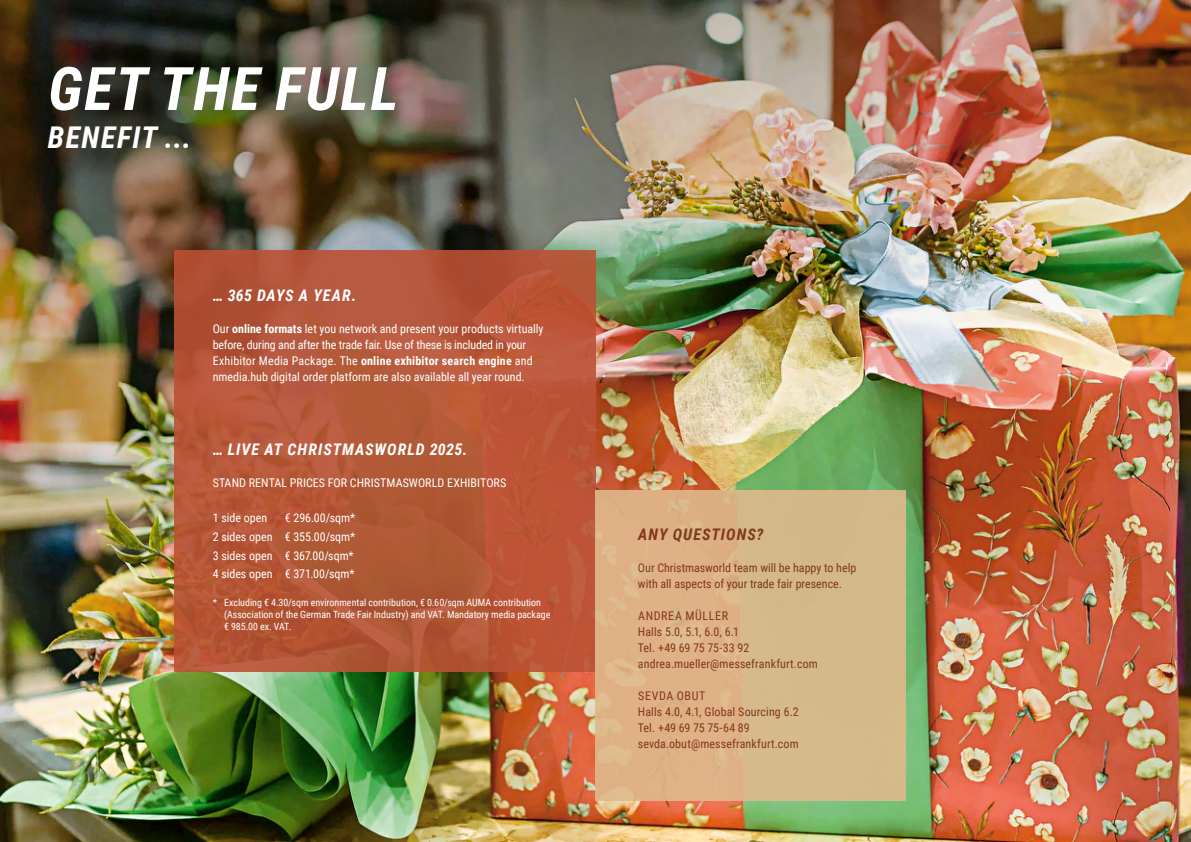
<style>
.page{position:relative;width:1191px;height:842px;background:#fff}
.page>*{position:absolute;margin:0;border:0;box-sizing:border-box;transform-origin:0 0}
.t1{font:italic 700 60px "Roboto Condensed";letter-spacing:.03em;color:#fff}
.t2{font:italic 700 30px "Roboto Condensed";letter-spacing:.05em;color:#fff}
.t3{font:italic 700 16px "Roboto Condensed";letter-spacing:.06em;color:#fff}
.t4{font:italic 700 16px "Roboto Condensed";letter-spacing:.06em;color:#82381f}
.t5{font:12px/16px "Roboto Condensed";color:#fff}
.t6{font:12px/16px "Roboto Condensed";letter-spacing:.005em;color:#82381f}
.t7{font:10px/12px "Roboto Condensed";letter-spacing:-.005em;color:#fff}
.s1{font-weight:700}
</style>
<div class="page">
<img style="left:0;top:0;width:1191px;height:842px">
<div style="left:174px;top:251px;width:421px;height:421px;background:linear-gradient(to right,#b25738,#b95637)"></div>
<div style="left:595px;top:490px;width:310px;height:310px;background:#d6b888"></div>
<div style="left:0;top:15px;width:441px;height:185px;background:#000;opacity:.75"></div>
<h1 class="t1" style="left:48px;top:47px;width:352px">GET THE FULL</h1>
<h2 class="t2" style="left:48px;top:116px;width:145px">BENEFIT ...</h2>
<h3 class="t3" style="left:213px;top:285px;width:145px">… 365 DAYS A YEAR.</h3>
<p class="t5" style="left:213px;top:321px;width:332px">Our <span class="s1">online formats</span> let you network and present your products virtually before, during and after the trade fair. Use of these is included in your Exhibitor Media Package. The <span class="s1">online exhibitor search engine</span> and nmedia.hub digital order platform are also available all year round.</p>
<h3 class="t3" style="left:213px;top:438px;width:256px">… LIVE AT CHRISTMASWORLD 2025.</h3>
<p class="t5" style="left:213px;top:474px;width:295px">STAND RENTAL PRICES FOR CHRISTMASWORLD EXHIBITORS</p>
<p class="t5" style="left:213px;top:509px;width:56px">1 side open</p>
<p class="t5" style="left:213px;top:508px;width:144px;line-height:18.8px;text-align:justify;text-indent:72px">€ 296.00/sqm* 2 sides open € 355.00/sqm* 3 sides open € 367.00/sqm* 4 sides open € 371.00/sqm*</p>
<p class="t7" style="left:224px;top:596px;width:328px;text-indent:-11px">* Excluding € 4.30/sqm environmental contribution, € 0.60/sqm AUMA contribution (Association of the German Trade Fair Industry) and VAT. Mandatory media package € 985.00 ex. VAT.</p>
<h3 class="t4" style="left:638px;top:523px;width:127px">ANY QUESTIONS?</h3>
<p class="t6" style="left:638px;top:559px;width:220px">Our Christmasworld team will be happy to help with all aspects of your trade fair presence.</p>
<p class="t6" style="left:638px;top:607px;width:181px">ANDREA MÜLLER<br>Halls 5.0, 5.1, 6.0, 6.1<br>Tel. +49 69 75 75-33 92 andrea.mueller@messefrankfurt.com</p>
<p class="t6" style="left:638px;top:687px;width:162px">SEVDA OBUT<br>Halls 4.0, 4.1, Global Sourcing 6.2<br>Tel. +49 69 75 75-64 89 sevda.obut@messefrankfurt.com</p>
</div>
